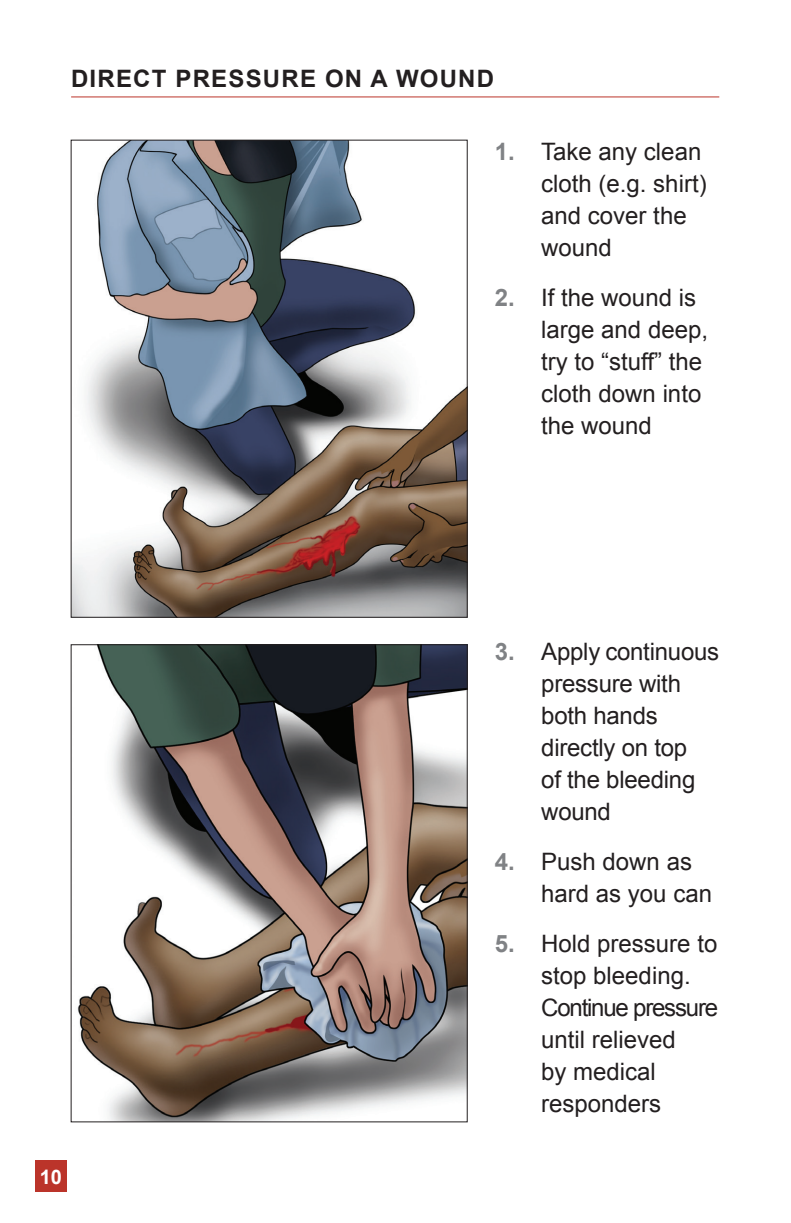
<style>
.page{position:relative;width:791px;height:1223px;background:#fff}
.page>*{position:absolute;margin:0;border:0;box-sizing:border-box;transform-origin:0 0}
.t1{font:24px/32px "Arial";color:#231f20}
.t2{font:700 24px "Arial";letter-spacing:.05em;color:#231f20}
.t3{font:700 20px "Arial";color:#fff}
.s1{font-weight:700;color:#808285}
</style>
<div class="page">
<div style="left:35px;top:1160px;width:32px;height:32px;background:#bb342a"></div>
<hr style="left:71px;top:96px;width:648px;height:1px;background:#bb342a">
<img style="left:73px;top:142px;width:393px;height:474px">
<img style="left:77px;top:646px;width:389px;height:474px">
<p class="t2" style="left:71px;top:63px;width:424px">DIRECT PRESSURE ON A WOUND</p>
<p class="t1" style="left:541px;top:136px;width:167px;text-indent:-46px"><span class="s1">1.</span> Take any clean cloth (e.g. shirt) and cover the wound</p>
<p class="t1" style="left:541px;top:282px;width:168px;text-indent:-46px"><span class="s1">2.</span> If the wound is large and deep, try to “stuff” the cloth down into the wound</p>
<p class="t3" style="left:40px;top:1163px;width:24px">10</p>
<p class="t1" style="left:541px;top:636px;width:179px;text-indent:-46px"><span class="s1">3.</span> Apply continuous pressure with both hands directly on top<br>of the bleeding wound</p>
<p class="t1" style="left:541px;top:846px;width:172px;text-indent:-46px"><span class="s1">4.</span> Push down as hard as you can</p>
<p class="t1" style="left:541px;top:928px;width:178px;text-indent:-46px"><span class="s1">5.</span> Hold pressure to stop bleeding.<br>Continue pressure until relieved<br>by medical responders</p>
</div>
